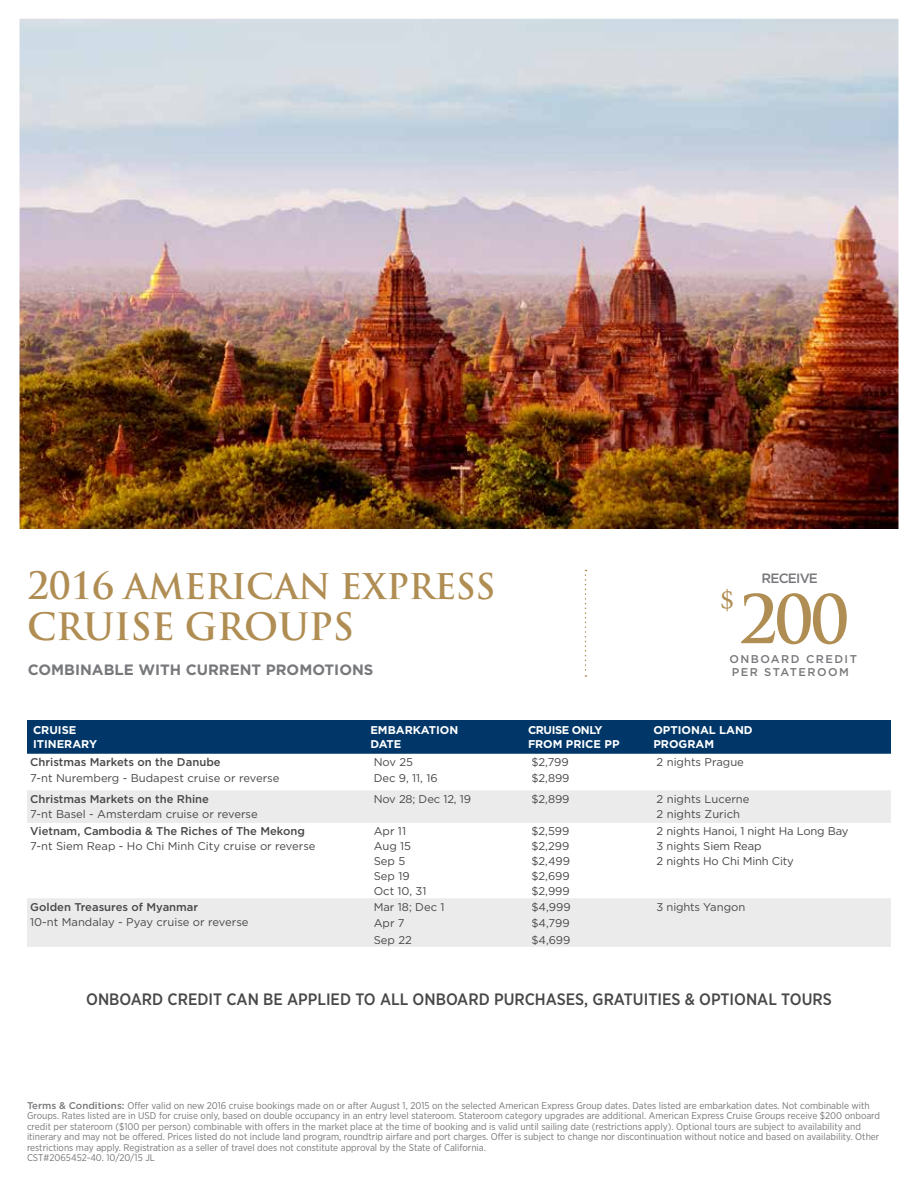
<style>
.page{position:relative;width:918px;height:1188px;background:#fff}
.page>*{position:absolute;margin:0;border:0;box-sizing:border-box;transform-origin:0 0}
.t1{font:700 65.25px "Trajan Pro";color:#b08d53}
.t2{font:700 36.75px "Trajan Pro";letter-spacing:-.01em;color:#b08d53}
.t3{font:700 34.5px "Trajan Pro";letter-spacing:-.01em;color:#b08d53}
.t4{font:28.95px "Minion Pro";color:#b08d53}
.t5{font:500 16.5px "Gotham Narrow";color:#48484a}
.t6{font:700 15px "Gotham";color:#77787b}
.t7{font:500 13.5px "Gotham";letter-spacing:-.06em;color:#77787b}
.t8{font:11.25px/15px "Gotham";color:#48484a}
.t9{font:500 11.25px "Gotham";color:#48484a}
.t10{font:700 11.25px/13.5px "Gotham";color:#fff}
.t11{font:500 11.25px/12.8px "Gotham";letter-spacing:.13em;color:#77787b}
.t12{font:700 11.25px/13.5px "Gotham";letter-spacing:-.04em;color:#fff}
.t13{font:9.75px/10.5px "Gotham Narrow";color:#77787b}
.s1{font-size:36.75px}
.s2{font-family:"Gotham";font-weight:500}
</style>
<div class="page">
<img style="left:19px;top:18px;width:880px;height:929px">
<h3 class="t3" style="left:27px;top:565px;width:470px"><span class="s1">2016</span> AMERICAN EXPRESS</h3>
<h2 class="t2" style="left:27px;top:604px;width:329px">CRUISE GROUPS</h2>
<h3 class="t6" style="left:28px;top:660px;width:347px">COMBINABLE WITH CURRENT PROMOTIONS</h3>
<h3 class="t7" style="left:762px;top:569px;width:58px">RECEIVE</h3>
<h3 class="t4" style="left:720px;top:580px;width:15px">$</h3>
<h1 class="t1" style="left:738px;top:579px;width:112px">200</h1>
<p class="t11" style="left:729px;top:652px;width:129px">ONBOARD CREDIT<br>PER STATEROOM</p>
<p class="t10" style="left:33px;top:724px;width:66px">CRUISE<br>ITINERARY</p>
<p class="t10" style="left:370px;top:724px;width:89px">EMBARKATION<br>DATE</p>
<p class="t12" style="left:528px;top:724px;width:93px">CRUISE ONLY<br>FROM PRICE PP</p>
<p class="t10" style="left:653px;top:724px;width:101px">OPTIONAL LAND<br>PROGRAM</p>
<p class="t9" style="left:30px;top:755px;width:192px">Christmas Markets on the Danube</p>
<p class="t8" style="left:30px;top:771px;width:251px">7-nt Nuremberg - Budapest cruise or reverse</p>
<p class="t8" style="left:374px;top:754px;width:66px;line-height:16.5px">Nov 25<br>Dec 9, 11, 16</p>
<p class="t8" style="left:531px;top:754px;width:40px;line-height:16.5px">$2,799 $2,899</p>
<p class="t8" style="left:657px;top:754px;width:89px">2 nights Prague</p>
<p class="t9" style="left:30px;top:791px;width:180px">Christmas Markets on the Rhine</p>
<p class="t8" style="left:30px;top:806px;width:229px">7-nt Basel - Amsterdam cruise or reverse</p>
<p class="t8" style="left:374px;top:791px;width:99px">Nov 28; Dec 12, 19</p>
<p class="t8" style="left:531px;top:791px;width:40px">$2,899</p>
<p class="t8" style="left:657px;top:791px;width:94px">2 nights Lucerne<br>2 nights Zurich</p>
<p class="t9" style="left:30px;top:824px;width:276px">Vietnam, Cambodia &amp; The Riches of The Mekong</p>
<p class="t8" style="left:30px;top:838px;width:287px">7-nt Siem Reap - Ho Chi Minh City cruise or reverse</p>
<p class="t8" style="left:374px;top:823px;width:54px">Apr 11<br>Aug 15<br>Sep 5<br>Sep 19<br>Oct 10, 31</p>
<p class="t8" style="left:531px;top:823px;width:40px;text-align:justify">$2,599 $2,299 $2,499 $2,699 $2,999</p>
<p class="t8" style="left:657px;top:823px;width:193px">2 nights Hanoi, 1 night Ha Long Bay<br>3 nights Siem Reap<br>2 nights Ho Chi Minh City</p>
<p class="t9" style="left:30px;top:899px;width:169px">Golden Treasures of Myanmar</p>
<p class="t8" style="left:30px;top:914px;width:220px">10-nt Mandalay - Pyay cruise or reverse</p>
<p class="t8" style="left:374px;top:898px;width:72px;line-height:16.5px">Mar 18; Dec 1<br>Apr 7<br>Sep 22</p>
<p class="t8" style="left:531px;top:898px;width:41px;line-height:16.5px;text-align:justify">$4,999 $4,799 $4,699</p>
<p class="t8" style="left:657px;top:899px;width:90px">3 nights Yangon</p>
<h3 class="t5" style="left:86px;top:989px;width:747px">ONBOARD CREDIT CAN BE APPLIED TO ALL ONBOARD PURCHASES, GRATUITIES &amp; OPTIONAL TOURS</h3>
<p class="t13" style="left:27px;top:1100px;width:855px"><span class="s2">Terms &amp; Conditions:</span> Offer valid on new 2016 cruise bookings made on or after August 1, 2015 on the selected American Express Group dates. Dates listed are embarkation dates. Not combinable with Groups. Rates listed are in USD for cruise only, based on double occupancy in an entry level stateroom. Stateroom category upgrades are additional. American Express Cruise Groups receive $200 onboard credit per stateroom ($100 per person) combinable with offers in the market place at the time of booking and is valid until sailing date (restrictions apply). Optional tours are subject to availability and itinerary and may not be offered. Prices listed do not include land program, roundtrip airfare and port charges. Offer is subject to change nor discontinuation without notice and based on availability. Other restrictions may apply. Registration as a seller of travel does not constitute approval by the State of California.<br>CST#2065452-40. 10/20/15 JL</p>
</div>
